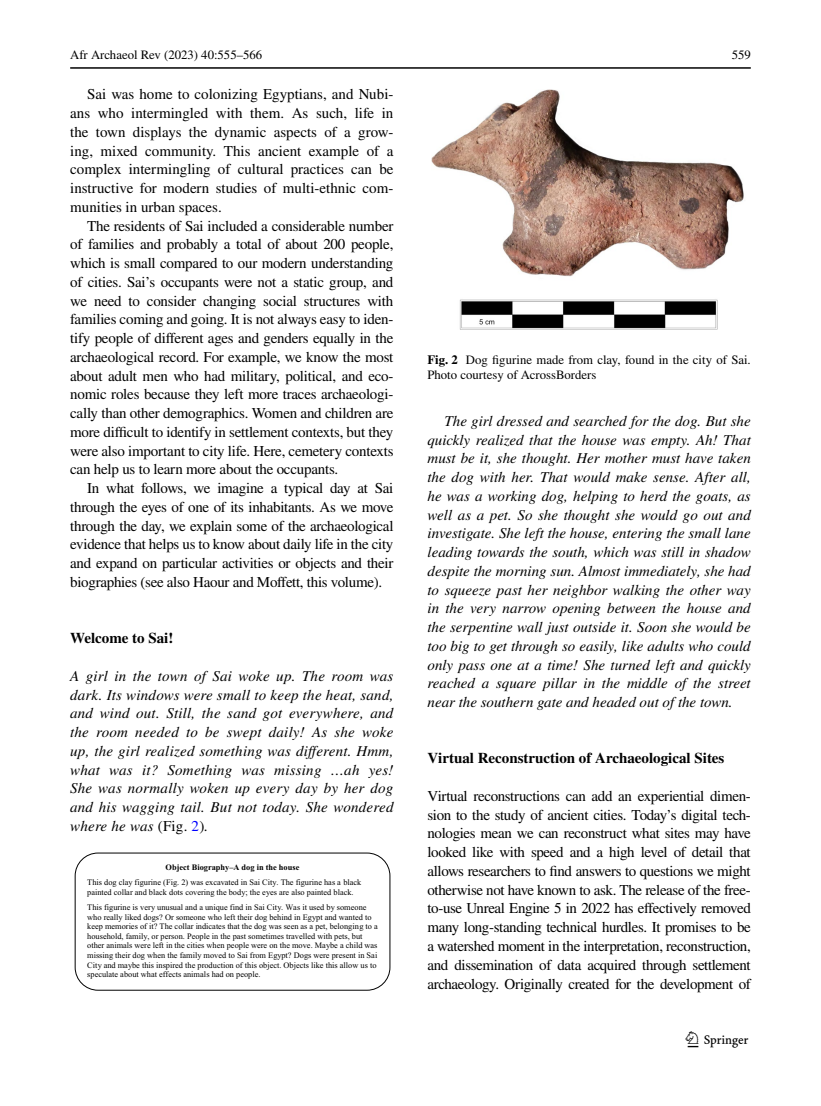
<style>
.page{position:relative;width:821px;height:1106px;background:#fff}
.page>*{position:absolute;margin:0;border:0;box-sizing:border-box;transform-origin:0 0}
.t1{font:22.5px "Springnew Regular 3";color:#000}
.t2{font:15px/18.8px "STIX";letter-spacing:-.015em;color:#000;text-align:justify}
.t3{font:italic 15px/18.8px "STIX";color:#000;text-align:justify}
.t4{font:700 15px "STIX";color:#000}
.t5{font:12.75px/15px "STIX";color:#000}
.t6{font:8.4px/9.6px "Times New Roman";color:#000}
.t7{font:700 8.4px "Times New Roman";color:#000}
.s1{font-style:normal}
.s2{font-style:normal;color:#00f}
.s3{font-weight:700}
</style>
<div class="page">
<hr style="left:70px;top:67px;width:680px;height:2px;background:#000">
<img style="left:432px;top:89px;width:312px;height:240px">
<div style="left:75px;top:852px;width:315px;height:138px;border:1px solid #000;border-radius:23px"></div>
<p class="t5" style="left:70px;top:48px;width:193px">Afr Archaeol Rev (2023) 40:555–566</p>
<p class="t5" style="left:731px;top:49px;width:21px">559</p>
<p class="t2" style="left:70px;top:86px;width:325px;text-indent:17px">Sai was home to colonizing Egyptians, and Nubi&shy;ans who intermingled with them. As such, life in the town displays the dynamic aspects of a grow&shy;ing, mixed community. This ancient example of a complex intermingling of cultural practices can be instructive for modern studies of multi-ethnic com&shy;munities in urban spaces.</p>
<p class="t2" style="left:70px;top:217px;width:325px;text-indent:17px">The residents of Sai included a considerable number of families and probably a total of about 200 people, which is small compared to our modern understanding of cities. Sai’s occupants were not a static group, and we need to consider changing social structures with families coming and going. It is not always easy to iden&shy;tify people of different ages and genders equally in the archaeological record. For example, we know the most about adult men who had military, political, and eco&shy;nomic roles because they left more traces archaeologi&shy;cally than other demographics. Women and children are more difficult to identify in settlement contexts, but they were also important to city life. Here, cemetery contexts can help us to learn more about the occupants.</p>
<p class="t2" style="left:70px;top:480px;width:325px;text-indent:17px">In what follows, we imagine a typical day at Sai through the eyes of one of its inhabitants. As we move through the day, we explain some of the archaeological evidence that helps us to know about daily life in the city and expand on particular activities or objects and their biographies (see also Haour and Moffett, this volume).</p>
<p class="t4" style="left:70px;top:629px;width:105px">Welcome to Sai!</p>
<p class="t3" style="left:70px;top:666px;width:325px">A girl in the town of Sai woke up. The room was dark. Its windows were small to keep the heat, sand, and wind out. Still, the sand got everywhere, and the room needed to be swept daily! As she woke up, the girl realized something was different. Hmm, what was it? Something was missing …ah yes!<br>She was normally woken up every day by her dog and his wagging tail. But not today. She wondered where he was <span class="s1">(Fig.</span> <span class="s2">2</span><span class="s1">)</span>.</p>
<p class="t7" style="left:166px;top:861px;width:135px">Object Biography–A dog in the house</p>
<p class="t6" style="left:87px;top:878px;width:276px">This dog clay figurine (Fig. 2) was excavated in Sai City. The figurine has a black painted collar and black dots covering the body; the eyes are also painted black.</p>
<p class="t6" style="left:87px;top:903px;width:292px">This figurine is very unusual and a unique find in Sai City. Was it used by someone who really liked dogs? Or someone who left their dog behind in Egypt and wanted to keep memories of it? The collar indicates that the dog was seen as a pet, belonging to a household, family, or person. People in the past sometimes travelled with pets, but other animals were left in the cities when people were on the move. Maybe a child was missing their dog when the family moved to Sai from Egypt? Dogs were present in Sai City and maybe this inspired the production of this object. Objects like this allow us to speculate about what effects animals had on people.</p>
<p class="t5" style="left:427px;top:353px;width:325px"><span class="s3">Fig. 2</span> Dog figurine made from clay, found in the city of Sai.<br>Photo courtesy of AcrossBorders</p>
<p class="t3" style="left:427px;top:411px;width:325px;text-indent:17px">The girl dressed and searched for the dog. But she quickly realized that the house was empty. Ah! That must be it, she thought. Her mother must have taken the dog with her. That would make sense. After all, he was a working dog, helping to herd the goats, as well as a pet. So she thought she would go out and investigate. She left the house, entering the small lane leading towards the south, which was still in shadow despite the morning sun. Almost immediately, she had to squeeze past her neighbor walking the other way in the very narrow opening between the house and the serpentine wall just outside it. Soon she would be too big to get through so easily, like adults who could only pass one at a time! She turned left and quickly reached a square pillar in the middle of the street near the southern gate and headed out of the town.</p>
<p class="t4" style="left:427px;top:749px;width:298px">Virtual Reconstruction of Archaeological Sites</p>
<p class="t2" style="left:427px;top:787px;width:325px">Virtual reconstructions can add an experiential dimen&shy;sion to the study of ancient cities. Today’s digital tech&shy;nologies mean we can reconstruct what sites may have looked like with speed and a high level of detail that allows researchers to find answers to questions we might otherwise not have known to ask. The release of the free&shy;to-use Unreal Engine 5 in 2022 has effectively removed many long-standing technical hurdles. It promises to be a watershed moment in the interpretation, reconstruction, and dissemination of data acquired through settlement archaeology. Originally created for the development of</p>
<h1 class="t1" style="left:687px;top:1031px;width:62px">1 3</h1>
</div>
